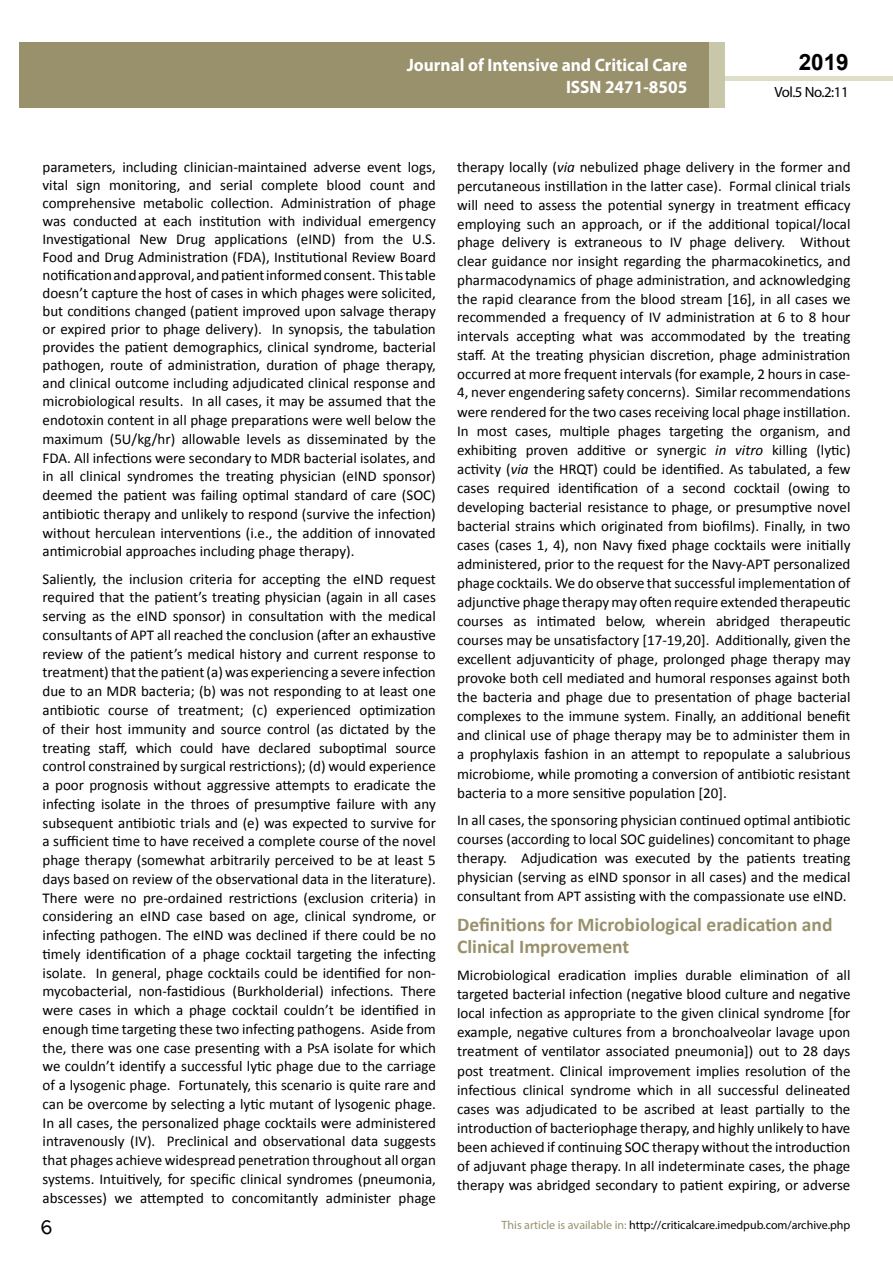
<style>
.page{position:relative;width:893px;height:1263px;background:#fff}
.page>*{position:absolute;margin:0;border:0;box-sizing:border-box;transform-origin:0 0}
.t1{font:25.5px "Tunga";color:#000}
.t2{font:700 22.5px "Arial";color:#000}
.t3{font:700 19.5px/21.5px "Calibri";color:#98916c}
.t4{font:700 18px/21.6px "Myriad Pro";color:#fff;text-align:right;scale:.96 1}
.t5{font:15px/18.8px "Calibri";color:#000;text-align:justify}
.t6{font:14.85px "Myriad Pro";letter-spacing:-.03em;color:#000}
.t7{font:12px "Myriad Pro";color:#000}
.s1{font-style:italic}
.s2{color:#98916c}
</style>
<div class="page">
<div style="left:725px;top:76px;width:168px;height:5px;background:#dfdec9"></div>
<div style="left:19px;top:42px;width:690px;height:66px;background:#98916c"></div>
<div style="left:709px;top:42px;width:16px;height:66px;background:#c9c7a9"></div>
<p class="t4" style="left:517px;top:53px;width:198px">ARCHIVOS DE MEDICINA<br>ISSN 1698-9465</p>
<h2 class="t2" style="left:799px;top:47px;width:52px">2019</h2>
<p class="t4" style="left:407px;top:54px;width:294px">Journal of Intensive and Critical Care<br>ISSN 2471-8505</p>
<p class="t6" style="left:774px;top:83px;width:76px">Vol.5 No.2:11</p>
<p class="t5" style="left:42px;top:158px;width:395px;line-height:18.3px">parameters, including clinician-maintained adverse event logs, vital sign monitoring, and serial complete blood count and comprehensive metabolic collection. Administration of phage was conducted at each institution with individual emergency Investigational New Drug applications (eIND) from the U.S.<br>Food and Drug Administration (FDA), Institutional Review Board notificationandapproval,andpatientinformedconsent. Thistable doesn’t capture the host of cases in which phages were solicited, but conditions changed (patient improved upon salvage therapy or expired prior to phage delivery). In synopsis, the tabulation provides the patient demographics, clinical syndrome, bacterial pathogen, route of administration, duration of phage therapy, and clinical outcome including adjudicated clinical response and microbiological results. In all cases, it may be assumed that the endotoxin content in all phage preparations were well below the maximum (5U/kg/hr) allowable levels as disseminated by the FDA. All infections were secondary to MDR bacterial isolates, and in all clinical syndromes the treating physician (eIND sponsor) deemed the patient was failing optimal standard of care (SOC) antibiotic therapy and unlikely to respond (survive the infection) without herculean interventions (i.e., the addition of innovated antimicrobial approaches including phage therapy).</p>
<p class="t5" style="left:43px;top:569px;width:395px">Saliently, the inclusion criteria for accepting the eIND request required that the patient’s treating physician (again in all cases serving as the eIND sponsor) in consultation with the medical consultants of APT all reached the conclusion (after an exhaustive review of the patient’s medical history and current response to treatment)thatthe patient(a) was experiencing a severe infection due to an MDR bacteria; (b) was not responding to at least one antibiotic course of treatment; (c) experienced optimization of their host immunity and source control (as dictated by the treating staff, which could have declared suboptimal source control constrained by surgical restrictions); (d) would experience a poor prognosis without aggressive attempts to eradicate the infecting isolate in the throes of presumptive failure with any subsequent antibiotic trials and (e) was expected to survive for a sufficient time to have received a complete course of the novel phage therapy (somewhat arbitrarily perceived to be at least 5 days based on review of the observational data in the literature).<br>There were no pre-ordained restrictions (exclusion criteria) in considering an eIND case based on age, clinical syndrome, or infecting pathogen. The eIND was declined if there could be no timely identification of a phage cocktail targeting the infecting isolate. In general, phage cocktails could be identified for non&shy;mycobacterial, non-fastidious (Burkholderial) infections. There were cases in which a phage cocktail couldn’t be identified in enough time targeting these two infecting pathogens. Aside from the, there was one case presenting with a PsA isolate for which we couldn’t identify a successful lytic phage due to the carriage of a lysogenic phage. Fortunately, this scenario is quite rare and can be overcome by selecting a lytic mutant of lysogenic phage.<br>In all cases, the personalized phage cocktails were administered intravenously (IV). Preclinical and observational data suggests that phages achieve widespread penetration throughout all organ systems. Intuitively, for specific clinical syndromes (pneumonia, abscesses) we attempted to concomitantly administer phage</p>
<p class="t5" style="left:457px;top:158px;width:395px">therapy locally (<span class="s1">via</span> nebulized phage delivery in the former and percutaneous instillation in the latter case). Formal clinical trials will need to assess the potential synergy in treatment efficacy employing such an approach, or if the additional topical/local phage delivery is extraneous to IV phage delivery. Without clear guidance nor insight regarding the pharmacokinetics, and pharmacodynamics of phage administration, and acknowledging the rapid clearance from the blood stream [16], in all cases we recommended a frequency of IV administration at 6 to 8 hour intervals accepting what was accommodated by the treating staff. At the treating physician discretion, phage administration occurred at more frequent intervals (for example, 2 hours in case-4, never engendering safety concerns). Similar recommendations were rendered for the two cases receiving local phage instillation.<br>In most cases, multiple phages targeting the organism, and exhibiting proven additive or synergic <span class="s1">in vitro</span> killing (lytic) activity (<span class="s1">via</span> the HRQT) could be identified. As tabulated, a few cases required identification of a second cocktail (owing to developing bacterial resistance to phage, or presumptive novel bacterial strains which originated from biofilms). Finally, in two cases (cases 1, 4), non Navy fixed phage cocktails were initially administered, prior to the request for the Navy-APT personalized phage cocktails. We do observe that successful implementation of adjunctive phage therapymay often require extended therapeutic courses as intimated below, wherein abridged therapeutic courses may be unsatisfactory [17-19,20]. Additionally, given the excellent adjuvanticity of phage, prolonged phage therapy may provoke both cell mediated and humoral responses against both the bacteria and phage due to presentation of phage bacterial complexes to the immune system. Finally, an additional benefit and clinical use of phage therapy may be to administer them in a prophylaxis fashion in an attempt to repopulate a salubrious microbiome, while promoting a conversion of antibiotic resistant bacteria to a more sensitive population [20].</p>
<p class="t5" style="left:457px;top:811px;width:395px">In all cases, the sponsoring physician continued optimal antibiotic courses (according to local SOC guidelines) concomitant to phage therapy. Adjudication was executed by the patients treating physician (serving as eIND sponsor in all cases) and the medical consultant from APT assisting with the compassionate use eIND.</p>
<h3 class="t3" style="left:457px;top:914px;width:377px">Definitions for Microbiological eradication and<br>Clinical Improvement</h3>
<p class="t5" style="left:457px;top:966px;width:395px">Microbiological eradication implies durable elimination of all targeted bacterial infection (negative blood culture and negative local infection as appropriate to the given clinical syndrome [for example, negative cultures from a bronchoalveolar lavage upon treatment of ventilator associated pneumonia]) out to 28 days post treatment. Clinical improvement implies resolution of the infectious clinical syndrome which in all successful delineated cases was adjudicated to be ascribed at least partially to the introduction of bacteriophage therapy, and highly unlikely to have been achieved if continuing SOC therapy without the introduction of adjuvant phage therapy. In all indeterminate cases, the phage therapy was abridged secondary to patient expiring, or adverse</p>
<h1 class="t1" style="left:40px;top:1210px;width:14px">6</h1>
<p class="t7" style="left:502px;top:1218px;width:350px"><span class="s2">This article is available in:</span> http://criticalcare.imedpub.com/archive.php</p>
</div>
